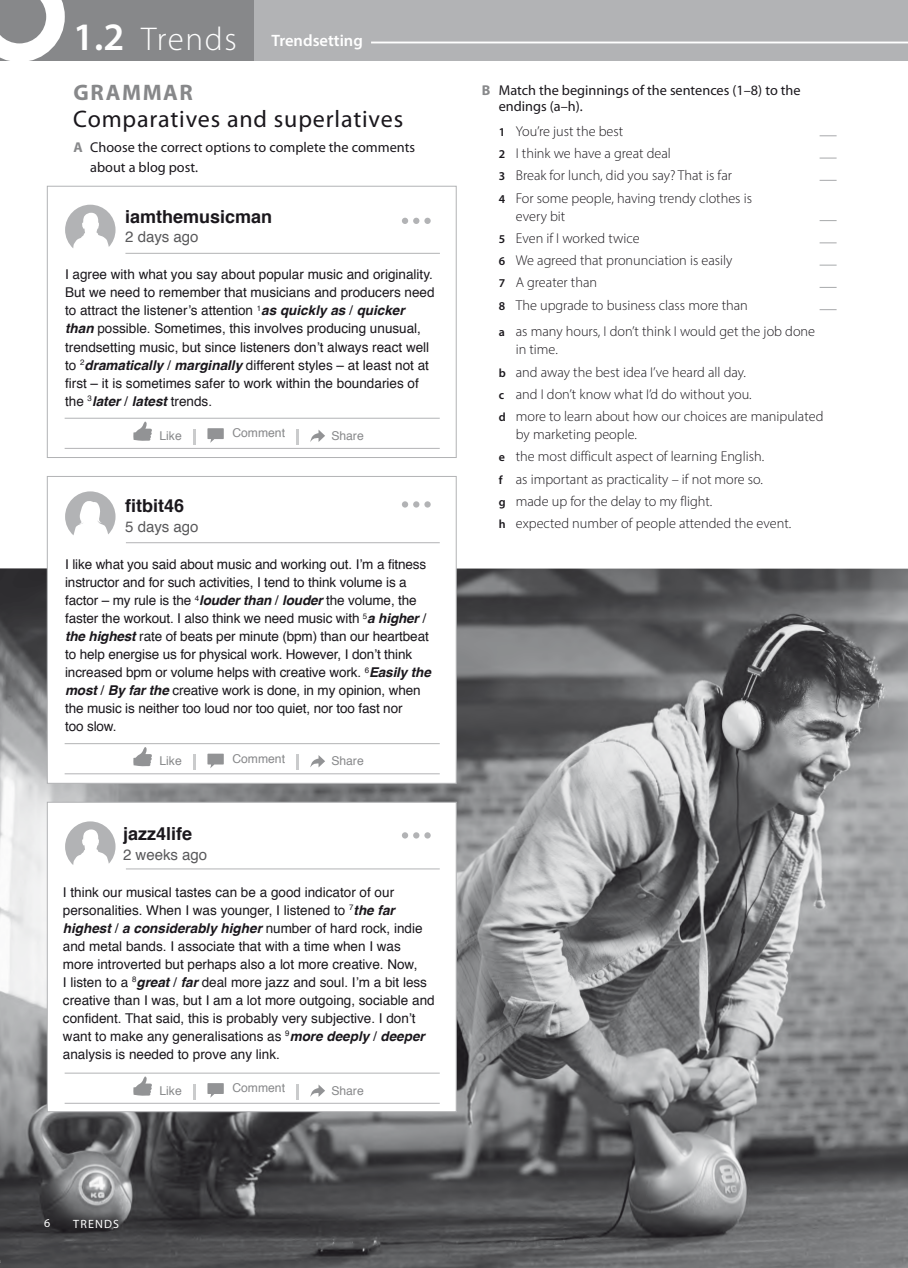
<style>
.page{position:relative;width:908px;height:1268px;background:#fff}
.page>*{position:absolute;margin:0;border:0;box-sizing:border-box;transform-origin:0 0}
.t1{font:24px "Myriad Pro";letter-spacing:.035em;color:#1a171c}
.t2{font:700 22.5px "Myriad Pro";letter-spacing:.07em;color:#87888a}
.t3{font:700 18px "Helvetica";color:#1a171c}
.t4{font:600 16.5px "Myriad Pro";color:#fff}
.t5{font:15px "Helvetica";color:#58585a}
.t6{font:300 14.25px/22.2px "Myriad Pro";color:#1a171c}
.t7{font:14.25px/16.5px "Myriad Pro";color:#1a171c}
.t8{font:13.5px/18px "Helvetica";color:#1a171c}
.t9{font:12.15px "Helvetica";color:#87888a}
.t10{font:12px "Myriad Pro";letter-spacing:.095em;color:#fff}
.s1{font-size:39px}
.s2{font-weight:300;font-size:33px}
.s3{font-weight:700;color:#87888a}
.s4{font-weight:700;font-style:italic}
.s5{font-weight:600;font-size:12px}
</style>
<div class="page">
<div style="left:0;top:0;width:254px;height:61px;background:#87888a"></div>
<div style="left:254px;top:0;width:653px;height:61px;background:#b2b3b5"></div>
<hr style="left:371px;top:42px;width:536px;height:1px;background:#fff">
<svg style="left:819px;top:135px;width:17px;height:1px"></svg>
<svg style="left:819px;top:158px;width:17px;height:1px"></svg>
<svg style="left:819px;top:180px;width:17px;height:1px"></svg>
<svg style="left:819px;top:220px;width:17px;height:1px"></svg>
<svg style="left:819px;top:242px;width:17px;height:1px"></svg>
<svg style="left:819px;top:265px;width:17px;height:1px"></svg>
<svg style="left:819px;top:287px;width:17px;height:1px"></svg>
<svg style="left:819px;top:309px;width:17px;height:1px"></svg>
<div style="left:47px;top:186px;width:409px;height:272px;background:#fff;border:1px solid #b2b3b5"></div>
<svg style="left:402px;top:218px;width:28px;height:6px"></svg>
<svg style="left:65px;top:205px;width:50px;height:43px"></svg>
<hr style="left:125px;top:253px;width:315px;height:1px;background:#b2b3b5">
<hr style="left:193px;top:429px;width:3px;height:15px;background:#cacbcc">
<svg style="left:296px;top:429px;width:2px;height:15px"></svg>
<svg style="left:133px;top:421px;width:19px;height:20px"></svg>
<svg style="left:207px;top:428px;width:17px;height:15px"></svg>
<svg style="left:310px;top:429px;width:15px;height:13px"></svg>
<hr style="left:65px;top:418px;width:374px;height:1px;background:#b2b3b5">
<hr style="left:65px;top:448px;width:374px;height:1px;background:#b2b3b5">
<img style="left:0;top:568px;width:907px;height:699px">
<div style="left:47px;top:476px;width:409px;height:307px;background:#fff;border:1px solid #b2b3b5"></div>
<svg style="left:402px;top:501px;width:28px;height:6px"></svg>
<hr style="left:193px;top:754px;width:3px;height:15px;background:#cacbcc">
<svg style="left:296px;top:754px;width:2px;height:15px"></svg>
<svg style="left:133px;top:747px;width:19px;height:19px"></svg>
<svg style="left:207px;top:753px;width:17px;height:15px"></svg>
<svg style="left:310px;top:755px;width:15px;height:12px"></svg>
<hr style="left:65px;top:743px;width:374px;height:1px;background:#b2b3b5">
<hr style="left:65px;top:773px;width:374px;height:1px;background:#b2b3b5">
<svg style="left:65px;top:491px;width:50px;height:44px"></svg>
<hr style="left:126px;top:542px;width:313px;height:1px;background:#b2b3b5">
<div style="left:47px;top:801px;width:409px;height:310px;background:#fff;border:1px solid #b2b3b5"></div>
<svg style="left:402px;top:832px;width:28px;height:6px"></svg>
<hr style="left:193px;top:1083px;width:3px;height:16px;background:#cacbcc">
<svg style="left:296px;top:1084px;width:2px;height:15px"></svg>
<svg style="left:133px;top:1076px;width:19px;height:19px"></svg>
<svg style="left:207px;top:1083px;width:17px;height:14px"></svg>
<svg style="left:310px;top:1084px;width:15px;height:12px"></svg>
<hr style="left:65px;top:1072px;width:374px;height:1px;background:#b2b3b5">
<hr style="left:65px;top:1102px;width:374px;height:1px;background:#b2b3b5">
<svg style="left:65px;top:821px;width:50px;height:44px"></svg>
<hr style="left:126px;top:868px;width:313px;height:1px;background:#b2b3b5">
<svg style="left:0;top:0;width:65px;height:61px"></svg>
<svg style="left:901px;top:1260px;width:7px;height:8px"></svg>
<p class="t4" style="left:73px;top:30px;width:291px"><span class="s1">1.2</span> <span class="s2">Trends</span> Trendsetting</p>
<h2 class="t2" style="left:73px;top:78px;width:121px">GRAMMAR</h2>
<h1 class="t1" style="left:73px;top:106px;width:331px">Comparatives and superlatives</h1>
<p class="t7" style="left:90px;top:138px;width:326px;line-height:19.5px;text-indent:-17px"><span class="s3">A</span> Choose the correct options to complete the comments about a blog post.</p>
<h3 class="t3" style="left:125px;top:202px;width:149px">iamthemusicman</h3>
<p class="t5" style="left:125px;top:225px;width:75px">2 days ago</p>
<p class="t8" style="left:65px;top:266px;width:371px">I agree with what you say about popular music and originality.<br>But we need to remember that musicians and producers need to attract the listener’s attention <sup>1</sup><span class="s4">as quickly as</span> / <span class="s4">quicker than</span> possible. Sometimes, this involves producing unusual, trendsetting music, but since listeners don’t always react well to <sup>2</sup><span class="s4">dramatically</span> / <span class="s4">marginally</span> different styles – at least not at first – it is sometimes safer to work within the boundaries of the <sup>3</sup><span class="s4">later</span> / <span class="s4">latest</span> trends.</p>
<p class="t9" style="left:159px;top:426px;width:24px">Like</p>
<p class="t9" style="left:232px;top:423px;width:54px">Comment</p>
<p class="t9" style="left:331px;top:426px;width:34px">Share</p>
<h3 class="t3" style="left:125px;top:491px;width:61px">fitbit46</h3>
<p class="t5" style="left:125px;top:515px;width:75px">5 days ago</p>
<p class="t8" style="left:65px;top:555px;width:367px">I like what you said about music and working out. I’m a fitness instructor and for such activities, I tend to think volume is a factor – my rule is the <sup>4</sup><span class="s4">louder than</span> / <span class="s4">louder</span> the volume, the faster the workout. I also think we need music with <sup>5</sup><span class="s4">a higher</span> / <span class="s4">the highest</span> rate of beats per minute (bpm) than our heartbeat to help energise us for physical work. However, I don’t think increased bpm or volume helps with creative work. <sup>6</sup><span class="s4">Easily the most</span> / <span class="s4">By far the</span> creative work is done, in my opinion, when the music is neither too loud nor too quiet, nor too fast nor<br>too slow.</p>
<p class="t9" style="left:159px;top:751px;width:24px">Like</p>
<p class="t9" style="left:232px;top:749px;width:54px">Comment</p>
<p class="t9" style="left:331px;top:751px;width:34px">Share</p>
<h3 class="t3" style="left:123px;top:819px;width:71px">jazz4life</h3>
<p class="t5" style="left:123px;top:842px;width:86px">2 weeks ago</p>
<p class="t8" style="left:63px;top:883px;width:373px">I think our musical tastes can be a good indicator of our personalities. When I was younger, I listened to <sup>7</sup><span class="s4">the far highest</span> / <span class="s4">a considerably higher</span> number of hard rock, indie and metal bands. I associate that with a time when I was more introverted but perhaps also a lot more creative. Now,<br>I listen to a <sup>8</sup><span class="s4">great</span> / <span class="s4">far</span> deal more jazz and soul. I’m a bit less creative than I was, but I am a lot more outgoing, sociable and confident. That said, this is probably very subjective. I don’t want to make any generalisations as <sup>9</sup><span class="s4">more deeply</span> / <span class="s4">deeper </span>analysis is needed to prove any link.</p>
<p class="t9" style="left:159px;top:1080px;width:24px">Like</p>
<p class="t9" style="left:232px;top:1078px;width:54px">Comment</p>
<p class="t9" style="left:331px;top:1080px;width:34px">Share</p>
<p class="t7" style="left:498px;top:82px;width:303px;text-indent:-17px"><span class="s3">B</span> Match the beginnings of the sentences (1–8) to the endings (a–h).</p>
<p class="t6" style="left:498px;top:120px;width:254px"><span class="s5">1</span> You’re just the best<br><span class="s5">2</span> I think we have a great deal<br><span class="s5">3</span> Break for lunch, did you say? That is far<br><span class="s5">4</span> For some people, having trendy clothes is</p>
<p class="t6" style="left:498px;top:205px;width:250px;text-indent:17px">every bit<br><span class="s5">5</span> Even if I worked twice<br><span class="s5">6</span> We agreed that pronunciation is easily<br><span class="s5">7</span> A greater than<br><span class="s5">8</span> The upgrade to business class more than</p>
<p class="t6" style="left:515px;top:322px;width:301px;line-height:18px;text-indent:-17px"><span class="s5">a</span> as many hours, I don’t think I would get the job done in time.</p>
<p class="t6" style="left:498px;top:360px;width:326px"><span class="s5">b</span> and away the best idea I’ve heard all day.<br><span class="s5">c</span> and I don’t know what I’d do without you.<br><span class="s5">d</span> more to learn about how our choices are manipulated</p>
<p class="t6" style="left:498px;top:423px;width:294px;text-indent:17px">by marketing people.<br><span class="s5">e</span> the most difficult aspect of learning English.<br><span class="s5">f</span> as important as practicality – if not more so.<br><span class="s5">g</span> made up for the delay to my flight.<br><span class="s5">h</span> expected number of people attended the event.</p>
<p class="t10" style="left:44px;top:1216px;width:8px">6</p>
<p class="t10" style="left:73px;top:1216px;width:47px">TRENDS</p>
</div>
